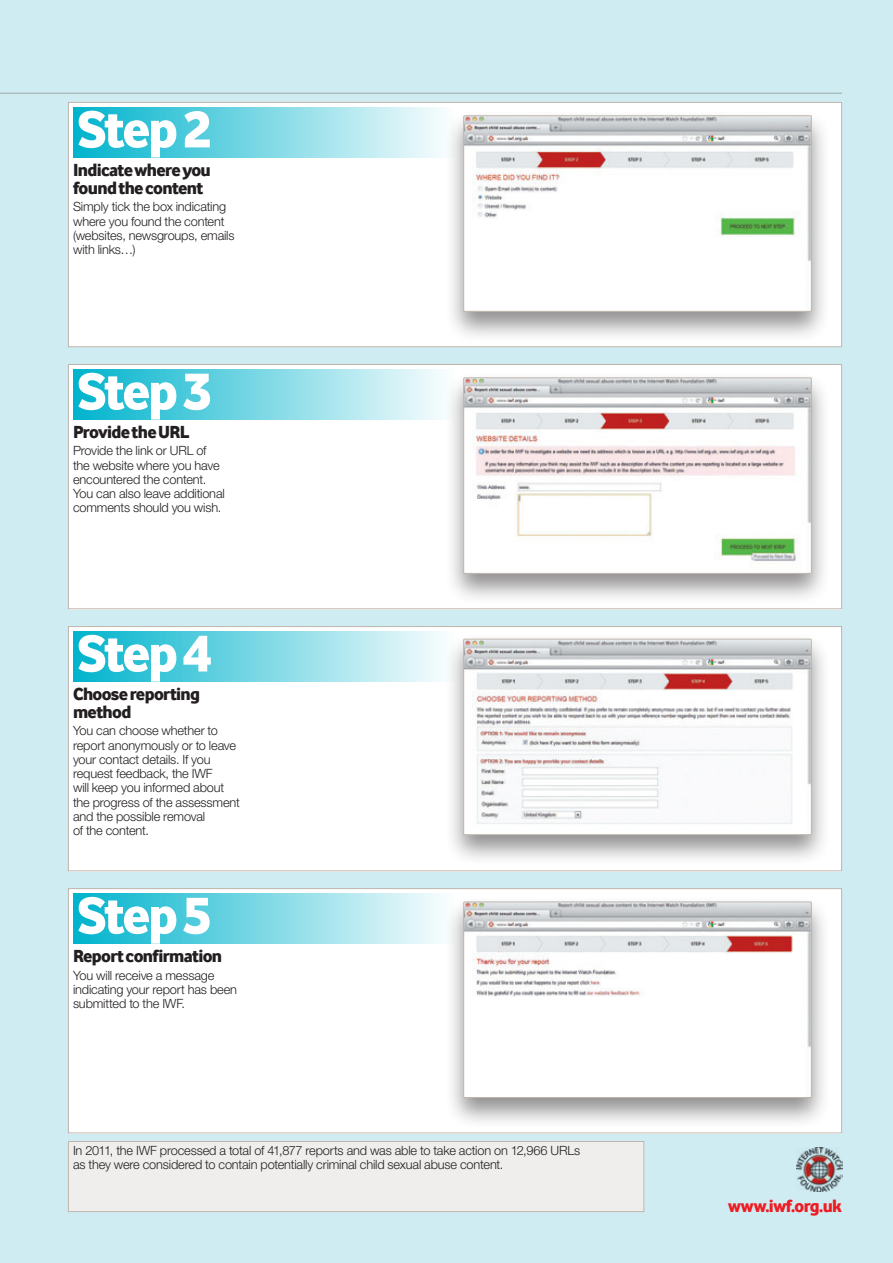
<style>
.page{position:relative;width:893px;height:1263px;background:#d0ecf3}
.page>*{position:absolute;margin:0;border:0;box-sizing:border-box;transform-origin:0 0}
.t1{font:54px "Vodafone Ex B";letter-spacing:-.045em;color:#fff}
.t2{font:18px/18px "Vodafone Ex B";letter-spacing:-.04em;color:#231f20}
.t3{font:18px "Vodafone Ex B";color:#ee1d23}
.t4{font:300 12.75px/14.2px "Helvetica Neue LT Std";letter-spacing:-.015em;color:#231f20}
</style>
<div class="page">
<img style="left:797px;top:1147px;width:46px;height:45px">
<div style="left:69px;top:103px;width:772px;height:244px;background:#fff"></div>
<div style="left:69px;top:365px;width:772px;height:244px;background:#fff"></div>
<div style="left:69px;top:627px;width:772px;height:244px;background:#fff"></div>
<div style="left:69px;top:889px;width:772px;height:244px;background:#fff"></div>
<div style="left:73px;top:107px;width:382px;height:50px;background:linear-gradient(to right,#00b3cc,#fcfefe)"></div>
<div style="left:73px;top:369px;width:382px;height:51px;background:linear-gradient(to right,#00b3cc,#fcfefe)"></div>
<div style="left:73px;top:631px;width:382px;height:51px;background:linear-gradient(to right,#00b3cc,#fcfefe)"></div>
<div style="left:73px;top:893px;width:382px;height:51px;background:linear-gradient(to right,#00b3cc,#fcfefe)"></div>
<div style="left:68px;top:102px;width:774px;height:245px;border:1px solid #beb6ad"></div>
<div style="left:68px;top:364px;width:774px;height:245px;border:1px solid #beb6ad"></div>
<div style="left:68px;top:626px;width:774px;height:245px;border:1px solid #beb6ad"></div>
<div style="left:68px;top:888px;width:774px;height:245px;border:1px solid #beb6ad"></div>
<div style="left:443px;top:108px;width:386px;height:234px;background:#231f20;opacity:.5"></div>
<img style="left:465px;top:118px;width:344px;height:191px">
<div style="left:463px;top:116px;width:348px;height:195px;border:1px solid #beb6ad"></div>
<div style="left:443px;top:370px;width:386px;height:234px;background:#231f20;opacity:.5"></div>
<img style="left:465px;top:380px;width:344px;height:192px">
<div style="left:463px;top:378px;width:348px;height:196px;border:1px solid #beb6ad"></div>
<div style="left:443px;top:632px;width:386px;height:233px;background:#231f20;opacity:.5"></div>
<img style="left:465px;top:641px;width:344px;height:192px">
<div style="left:463px;top:639px;width:348px;height:196px;border:1px solid #beb6ad"></div>
<div style="left:443px;top:894px;width:386px;height:234px;background:#231f20;opacity:.5"></div>
<img style="left:465px;top:904px;width:344px;height:192px">
<div style="left:463px;top:902px;width:348px;height:196px;border:1px solid #beb6ad"></div>
<div style="left:68px;top:1141px;width:576px;height:70px;background:#f0eeec"></div>
<div style="left:68px;top:1141px;width:576px;height:71px;border:1px solid #beb6ad"></div>
<hr style="left:0;top:93px;width:842px;height:1px;background:#beb6ad">
<p class="t1" style="left:77px;top:96px;width:136px">Step 2</p>
<p class="t2" style="left:73px;top:160px;width:139px">Indicate where you found the content</p>
<p class="t4" style="left:73px;top:199px;width:163px">Simply tick the box indicating where you found the content (websites, newsgroups, emails with links…)</p>
<p class="t1" style="left:77px;top:358px;width:136px">Step 3</p>
<p class="t2" style="left:73px;top:422px;width:118px">Provide the URL</p>
<p class="t4" style="left:73px;top:443px;width:153px">Provide the link or URL of the website where you have encountered the content.<br>You can also leave additional comments should you wish.</p>
<p class="t1" style="left:77px;top:620px;width:136px">Step 4</p>
<p class="t2" style="left:73px;top:684px;width:129px">Choose reporting method</p>
<p class="t4" style="left:73px;top:723px;width:168px">You can choose whether to report anonymously or to leave your contact details. If you request feedback, the IWF<br>will keep you informed about the progress of the assessment and the possible removal<br>of the content.</p>
<p class="t1" style="left:77px;top:882px;width:136px">Step 5</p>
<p class="t2" style="left:73px;top:946px;width:151px">Report confirmation</p>
<p class="t4" style="left:73px;top:967px;width:166px">You will receive a message indicating your report has been submitted to the IWF.</p>
<p class="t4" style="left:73px;top:1143px;width:509px">In 2011, the IWF processed a total of 41,877 reports and was able to take action on 12,966 URLs as they were considered to contain potentially criminal child sexual abuse content.</p>
<p class="t3" style="left:728px;top:1195px;width:115px">www.iwf.org.uk</p>
</div>
